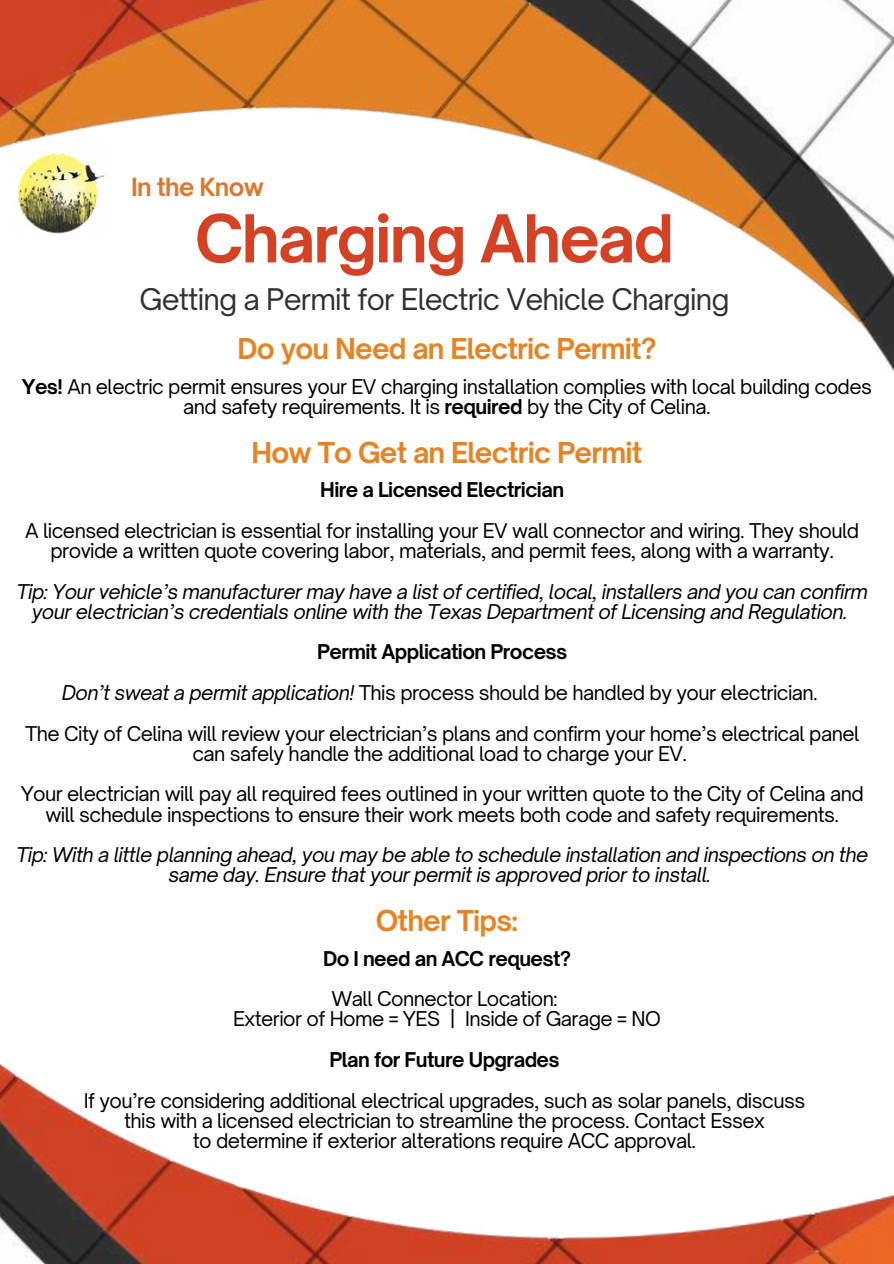
<style>
.page{position:relative;width:894px;height:1264px;background:#fff}
.page>*{position:absolute;margin:0;border:0;box-sizing:border-box;transform-origin:0 0}
.t1{font:700 63.15px "Open Sauce One";letter-spacing:-.03em;color:#d34225}
.t2{font:28.5px "Open Sauce One";letter-spacing:-.03em;color:#313131}
.t3{font:700 27.6px "Open Sauce One";letter-spacing:-.03em;color:#e48425}
.t4{font:700 24px "Open Sauce One";letter-spacing:-.03em;color:#dc7731}
.t5{font:19.5px/20.2px "Open Sauce One";letter-spacing:-.03em;color:#000;text-align:center}
.t6{font:italic 19.5px/20.2px "Open Sauce One";letter-spacing:-.03em;color:#000;text-align:center}
.t7{font:700 19.5px "Open Sauce One";letter-spacing:-.03em;color:#000}
.s1{font-weight:700}
.s2{font-style:italic}
</style>
<div class="page">
<img style="left:0;top:0;width:893px;height:370px">
<img style="left:0;top:1064px;width:893px;height:199px">
<img style="left:14px;top:142px;width:93px;height:92px">
<p class="t4" style="left:131px;top:172px;width:134px">In the Know</p>
<h1 class="t1" style="left:195px;top:199px;width:480px">Charging Ahead</h1>
<h2 class="t2" style="left:139px;top:281px;width:591px">Getting a Permit for Electric Vehicle Charging</h2>
<h3 class="t3" style="left:237px;top:332px;width:420px">Do you Need an Electric Permit?</h3>
<p class="t5" style="left:22px;top:376px;width:851px"><span class="s1">Yes!</span> An electric permit ensures your EV charging installation complies with local building codes and safety requirements. It is <span class="s1">required</span> by the City of Celina.</p>
<h3 class="t3" style="left:251px;top:435px;width:392px">How To Get an Electric Permit</h3>
<p class="t7" style="left:320px;top:478px;width:245px">Hire a Licensed Electrician</p>
<p class="t5" style="left:25px;top:520px;width:835px">A licensed electrician is essential for installing your EV wall connector and wiring. They should provide a written quote covering labor, materials, and permit fees, along with a warranty.</p>
<p class="t6" style="left:16px;top:581px;width:853px">Tip: Your vehicle’s manufacturer may have a list of certified, local, installers and you can confirm your electrician’s credentials online with the Texas Department of Licensing and Regulation.</p>
<p class="t5" style="left:25px;top:631px;width:835px;line-height:40.5px"><span class="s1">Permit Application Process<br></span><span class="s2">Don’t sweat a permit application!</span> This process should be handled by your electrician.<br>The City of Celina will review your electrician’s plans and confirm your home’s electrical panel</p>
<p class="t5" style="left:21px;top:733px;width:844px;line-height:40.5px">can safely handle the additional load to charge your EV.<br>Your electrician will pay all required fees outlined in your written quote to the City of Celina and</p>
<p class="t5" style="left:45px;top:804px;width:795px">will schedule inspections to ensure their work meets both code and safety requirements.</p>
<p class="t6" style="left:16px;top:844px;width:853px">Tip: With a little planning ahead, you may be able to schedule installation and inspections on the same day. Ensure that your permit is approved prior to install.</p>
<h3 class="t3" style="left:375px;top:903px;width:144px">Other Tips:</h3>
<p class="t7" style="left:323px;top:946px;width:249px">Do I need an ACC request?</p>
<p class="t5" style="left:233px;top:988px;width:429px">Wall Connector Location:<br>Exterior of Home = YES | Inside of Garage = NO</p>
<p class="t7" style="left:329px;top:1047px;width:232px">Plan for Future Upgrades</p>
<p class="t5" style="left:84px;top:1089px;width:722px">If you’re considering additional electrical upgrades, such as solar panels, discuss this with a licensed electrician to streamline the process. Contact Essex<br>to determine if exterior alterations require ACC approval.</p>
</div>
